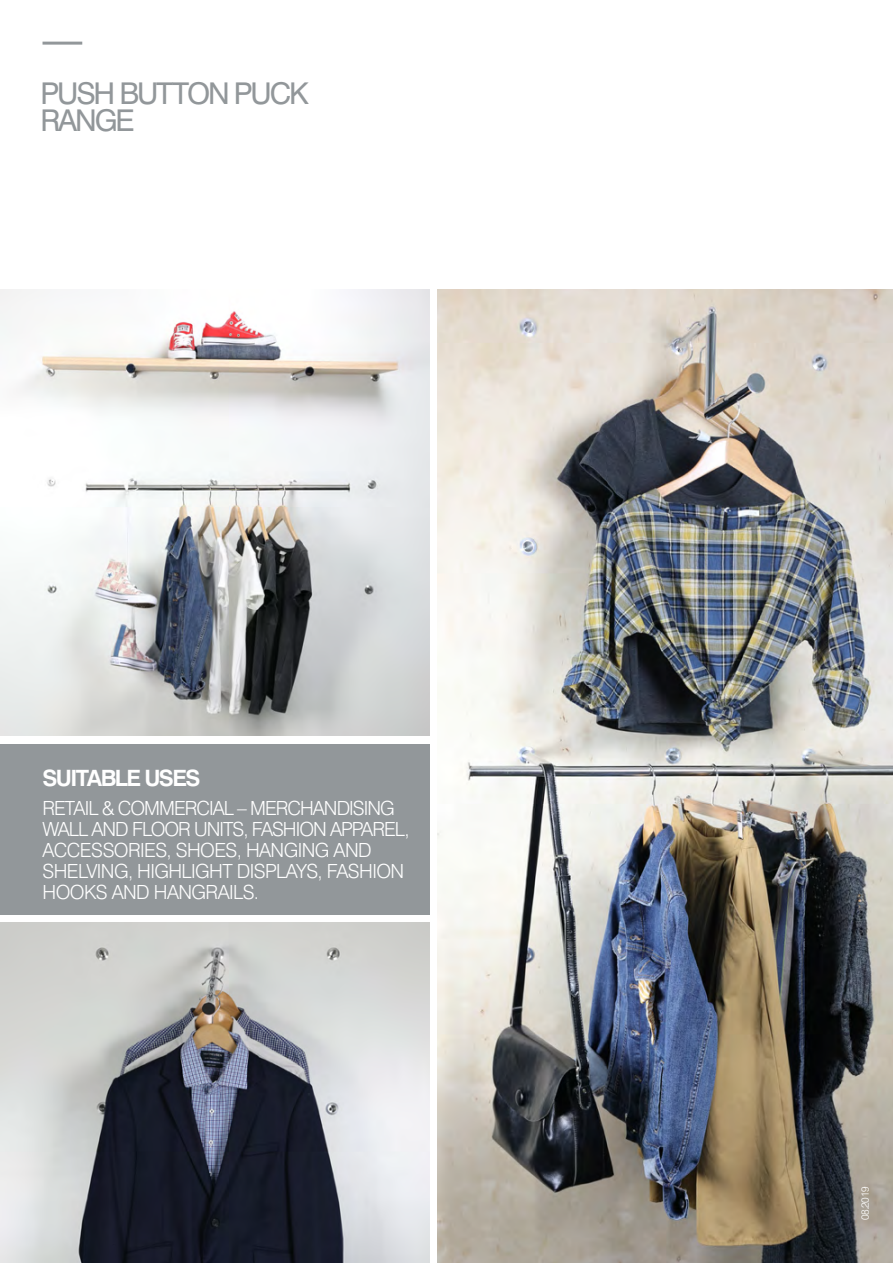
<style>
.page{position:relative;width:893px;height:1263px;background:#fff}
.page>*{position:absolute;margin:0;border:0;box-sizing:border-box;transform-origin:0 0}
.t1{font:30px/27px "Swiss 721 BT";letter-spacing:-.07em;color:#92979a}
.t2{font:700 22.5px "Swiss 721 BT";letter-spacing:-.07em;color:#fff}
.t3{font:300 19.5px/21px "Swiss 721 BT";letter-spacing:-.03em;color:#fff}
.t4{font:300 10.5px "Swiss 721 BT";letter-spacing:-.04em;color:#fff}
</style>
<div class="page">
<hr style="left:43px;top:42px;width:39px;height:3px;background:#92979a">
<img style="left:0;top:289px;width:429px;height:447px">
<img style="left:438px;top:289px;width:455px;height:974px">
<img style="left:0;top:923px;width:429px;height:340px">
<div style="left:0;top:744px;width:429px;height:170px;background:#92979a"></div>
<h1 class="t1" style="left:40px;top:80px;width:269px">PUSH BUTTON PUCK<br>RANGE</h1>
<p class="t2" style="left:43px;top:764px;width:159px">SUITABLE USES</p>
<p class="t3" style="left:43px;top:797px;width:369px">RETAIL &amp; COMMERCIAL – MERCHANDISING WALL AND FLOOR UNITS, FASHION APPAREL, ACCESSORIES, SHOES, HANGING AND SHELVING, HIGHLIGHT DISPLAYS, FASHION HOOKS AND HANGRAILS.</p>
<p class="t4" style="left:859px;top:1220px;width:35px;rotate:-90deg">08.2019</p>
</div>
